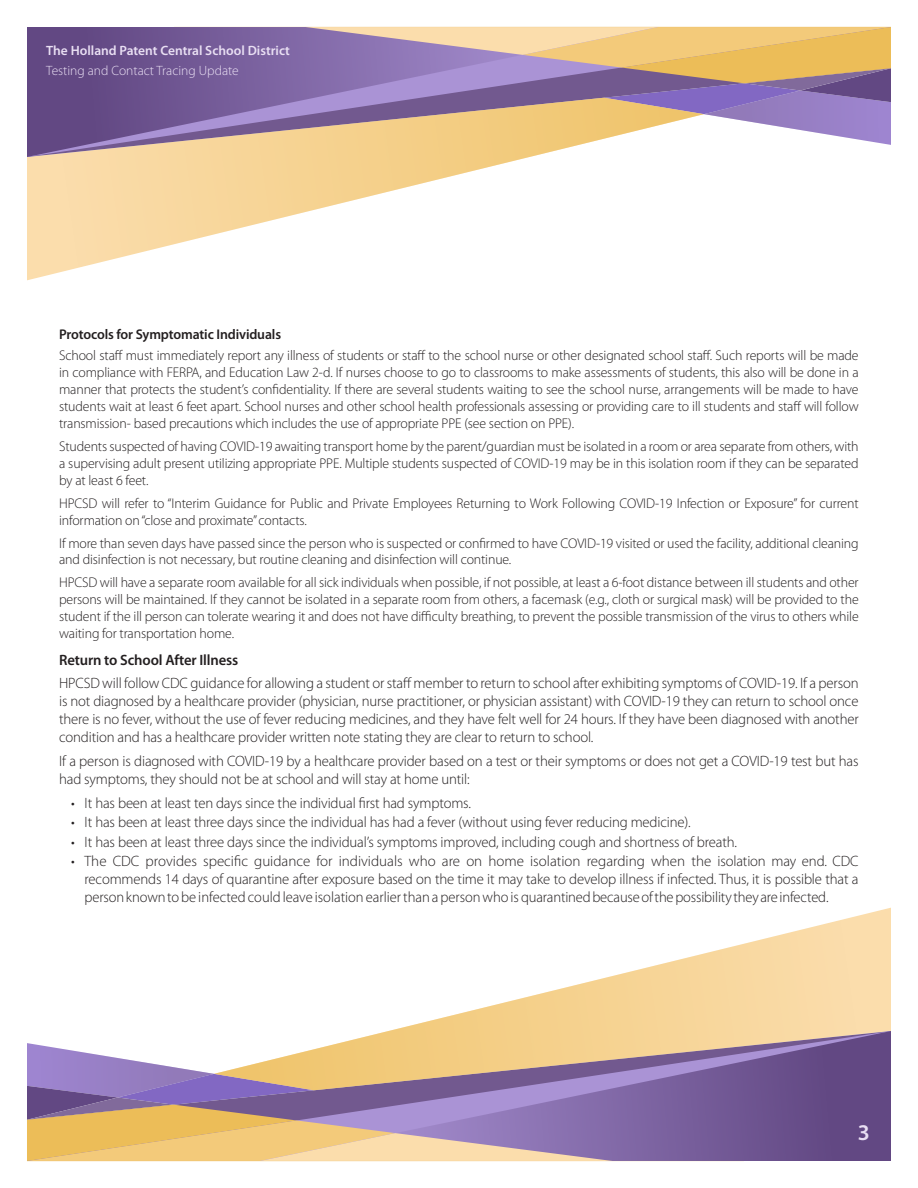
<style>
.page{position:relative;width:918px;height:1188px;background:#fff}
.page>*{position:absolute;margin:0;border:0;box-sizing:border-box;transform-origin:0 0}
.t1{font:600 22.5px "Myriad Pro";color:#e9dff3}
.t2{font:300 15px/18px "Myriad Pro";letter-spacing:-.01em;color:#231f20;text-align:justify}
.t3{font:600 15px "Myriad Pro";letter-spacing:-.01em;color:#231f20}
.t4{font:300 14.1px/17px "Myriad Pro";letter-spacing:-.01em;color:#231f20;text-align:justify}
.t5{font:600 14.1px "Myriad Pro";letter-spacing:-.01em;color:#231f20}
.t6{font:600 13.5px "Myriad Pro";color:#e9dff3}
.t7{font:300 13.5px "Myriad Pro";color:#e9dff3}
</style>
<div class="page">
<svg style="left:27px;top:27px;width:551px;height:253px"></svg>
<svg style="left:305px;top:27px;width:586px;height:118px;background:#c1a39e"></svg>
<svg style="left:340px;top:908px;width:551px;height:253px"></svg>
<svg style="left:27px;top:1043px;width:586px;height:118px;background:#c1a39e"></svg>
<p class="t6" style="left:46px;top:42px;width:245px">The Holland Patent Central School District</p>
<p class="t7" style="left:46px;top:62px;width:194px">Testing and Contact Tracing Update</p>
<p class="t5" style="left:59px;top:325px;width:223px">Protocols for Symptomatic Individuals</p>
<p class="t4" style="left:59px;top:347px;width:801px">School staff must immediately report any illness of students or staff to the school nurse or other designated school staff. Such reports will be made in compliance with FERPA, and Education Law 2-d. If nurses choose to go to classrooms to make assessments of students, this also will be done in a manner that protects the student’s confidentiality. If there are several students waiting to see the school nurse, arrangements will be made to have students wait at least 6 feet apart. School nurses and other school health professionals assessing or providing care to ill students and staff will follow transmission- based precautions which includes the use of appropriate PPE (see section on PPE).</p>
<p class="t4" style="left:59px;top:438px;width:801px">Students suspected of having COVID-19 awaiting transport home by the parent/guardian must be isolated in a room or area separate from others, with a supervising adult present utilizing appropriate PPE. Multiple students suspected of COVID-19 may be in this isolation room if they can be separated by at least 6 feet.</p>
<p class="t4" style="left:59px;top:494px;width:801px">HPCSD will refer to “Interim Guidance for Public and Private Employees Returning to Work Following COVID-19 Infection or Exposure” for current information on “close and proximate” contacts.</p>
<p class="t4" style="left:59px;top:534px;width:801px">If more than seven days have passed since the person who is suspected or confirmed to have COVID-19 visited or used the facility, additional cleaning and disinfection is not necessary, but routine cleaning and disinfection will continue.</p>
<p class="t4" style="left:59px;top:574px;width:801px">HPCSD will have a separate room available for all sick individuals when possible, if not possible, at least a 6-foot distance between ill students and other persons will be maintained. If they cannot be isolated in a separate room from others, a facemask (e.g., cloth or surgical mask) will be provided to the student if the ill person can tolerate wearing it and does not have difficulty breathing, to prevent the possible transmission of the virus to others while waiting for transportation home.</p>
<p class="t3" style="left:59px;top:651px;width:181px">Return to School After Illness</p>
<p class="t2" style="left:59px;top:673px;width:801px">HPCSD will follow CDC guidance for allowing a student or staff member to return to school after exhibiting symptoms of COVID-19. If a person is not diagnosed by a healthcare provider (physician, nurse practitioner, or physician assistant) with COVID-19 they can return to school once there is no fever, without the use of fever reducing medicines, and they have felt well for 24 hours. If they have been diagnosed with another condition and has a healthcare provider written note stating they are clear to return to school.</p>
<p class="t2" style="left:59px;top:751px;width:801px">If a person is diagnosed with COVID-19 by a healthcare provider based on a test or their symptoms or does not get a COVID-19 test but has had symptoms, they should not be at school and will stay at home until:</p>
<p class="t2" style="left:71px;top:793px;width:401px">• It has been at least ten days since the individual first had symptoms.</p>
<p class="t2" style="left:71px;top:813px;width:621px">• It has been at least three days since the individual has had a fever (without using fever reducing medicine).</p>
<p class="t2" style="left:71px;top:832px;width:667px">• It has been at least three days since the individual’s symptoms improved, including cough and shortness of breath.</p>
<p class="t2" style="left:71px;top:852px;width:789px">• The CDC provides specific guidance for individuals who are on home isolation regarding when the isolation may end. CDC</p>
<p class="t2" style="left:85px;top:870px;width:775px">recommends 14 days of quarantine after exposure based on the time it may take to develop illness if infected. Thus, it is possible that a</p>
<p class="t2" style="left:85px;top:888px;width:745px">person known to be infected could leave isolation earlier than a person who is quarantined because of the possibility they are infected.</p>
<p class="t1" style="left:858px;top:1119px;width:14px">3</p>
</div>
